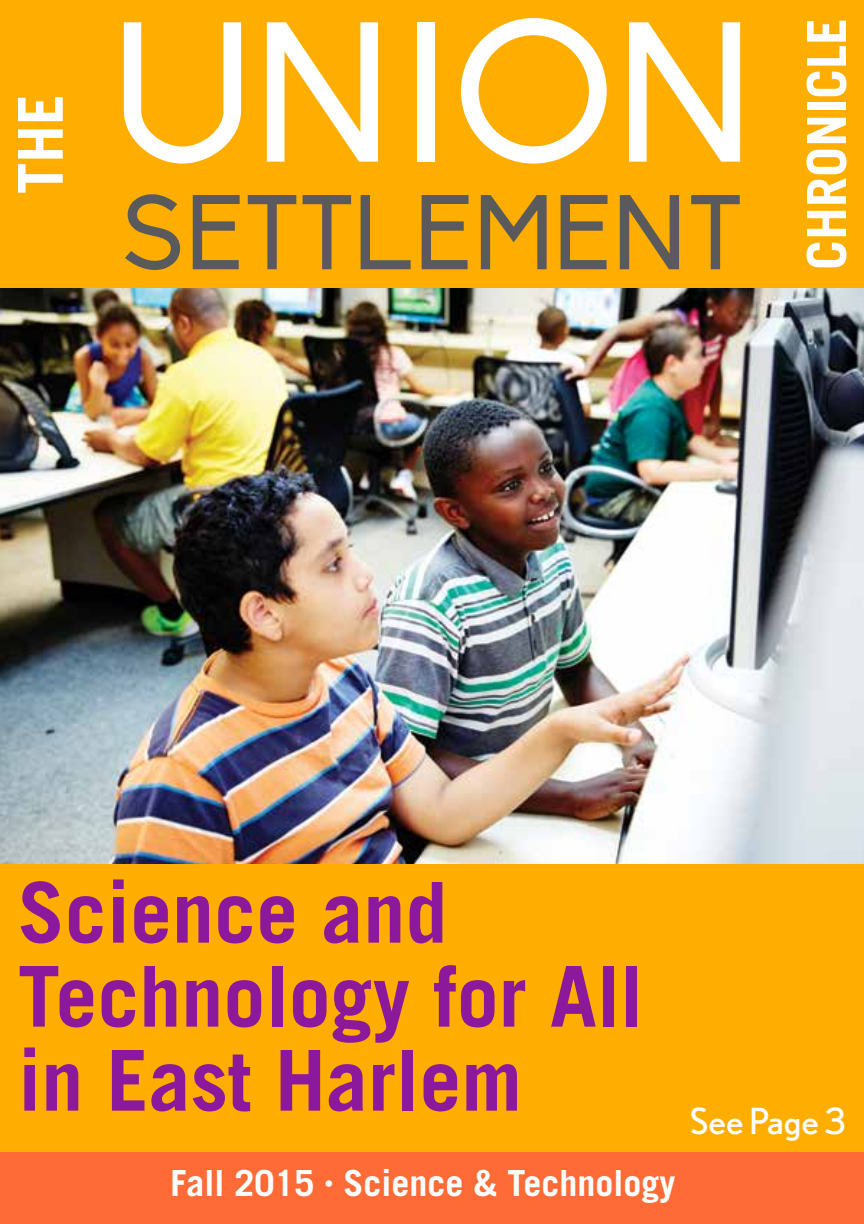
<style>
.page{position:relative;width:864px;height:1224px;background:#fff}
.page>*{position:absolute;margin:0;border:0;box-sizing:border-box;transform-origin:0 0}
.t1{font:700 84px/84px "Trade Gothic LT Std";color:#8c189b}
.t2{font:700 62px "Trade Gothic LT Std";color:#fff}
.t3{font:700 54px "Trade Gothic LT Std";color:#fff}
.t4{font:700 36px "Trade Gothic LT Std";color:#fff}
.t5{font:36px "Nobel";color:#fff}
</style>
<div class="page">
<div style="left:0;top:1152px;width:864px;height:72px;background:#ff6b36"></div>
<div style="left:0;top:0;width:864px;height:288px;background:#ffae00"></div>
<svg style="left:124px;top:22px;width:117px;height:142px"></svg>
<svg style="left:267px;top:22px;width:111px;height:140px"></svg>
<div style="left:417px;top:22px;width:18px;height:140px;background:#fff"></div>
<svg style="left:461px;top:18px;width:146px;height:146px"></svg>
<svg style="left:629px;top:22px;width:111px;height:140px"></svg>
<svg style="left:125px;top:194px;width:55px;height:76px"></svg>
<svg style="left:193px;top:195px;width:47px;height:74px"></svg>
<svg style="left:248px;top:195px;width:48px;height:74px"></svg>
<svg style="left:303px;top:195px;width:48px;height:74px"></svg>
<svg style="left:361px;top:195px;width:50px;height:74px"></svg>
<svg style="left:422px;top:195px;width:47px;height:74px"></svg>
<svg style="left:481px;top:195px;width:66px;height:74px"></svg>
<svg style="left:561px;top:195px;width:47px;height:74px"></svg>
<svg style="left:620px;top:195px;width:59px;height:74px"></svg>
<svg style="left:691px;top:195px;width:49px;height:74px"></svg>
<img style="left:0;top:288px;width:864px;height:576px">
<div style="left:0;top:864px;width:864px;height:288px;background:#ffae00"></div>
<p class="t2" style="left:3px;top:194px;width:101px;rotate:-90deg">THE</p>
<p class="t3" style="left:794px;top:270px;width:254px;rotate:-90deg">CHRONICLE</p>
<p class="t1" style="left:18px;top:869px;width:627px">Science and<br>Technology for All in East Harlem</p>
<p class="t4" style="left:170px;top:1161px;width:507px">Fall 2015 <sup>•</sup> Science &amp; Technology</p>
<p class="t5" style="left:690px;top:1100px;width:158px">See Page 3</p>
</div>
